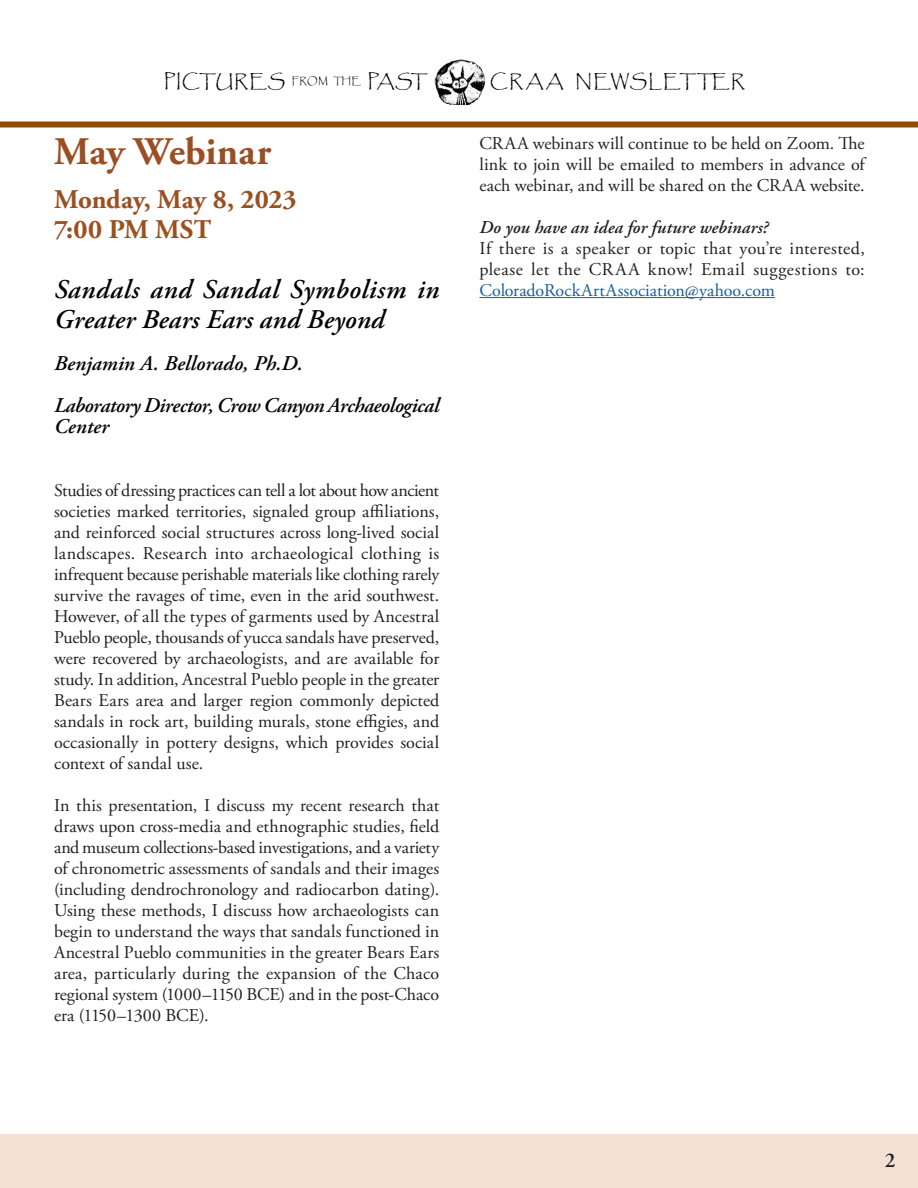
<style>
.page{position:relative;width:918px;height:1188px;background:#fff}
.page>*{position:absolute;margin:0;border:0;box-sizing:border-box;transform-origin:0 0}
.Head1{font:700 39px "Adobe Garamond Pro";color:#9b4e22}
.Head1-2{font:italic 600 27px/30px "Adobe Garamond Pro";letter-spacing:.01em;color:#040503}
.Head1-3{font:700 27px "Adobe Garamond Pro";letter-spacing:-.005em;color:#9b5022}
.Head1-4{font:italic 600 21px/21px "Adobe Garamond Pro";letter-spacing:-.015em;color:#040503}
.Head1-5{font:italic 600 21px "Adobe Garamond Pro";letter-spacing:.005em;color:#040503}
.t1{font:600 21px "Adobe Garamond Pro";color:#231f20}
.MainText{font:18px/21px "Adobe Garamond Pro";color:#231f20;text-align:justify}
.MainText-2{font:italic 600 18px "Adobe Garamond Pro";letter-spacing:.005em;color:#231f20}
.Head1-6{font:18px "Papyrus";letter-spacing:.03em;color:#000}
.Head1-7{font:18px "Papyrus";letter-spacing:.055em;color:#000}
.s1{font-size:9.6px}
.s2{color:#175d9e}
</style>
<div class="page">
<div style="left:3px;top:1137px;width:912px;height:48px;background:#f3e0d3"></div>
<div style="left:0;top:1134px;width:918px;height:54px;border:6px solid #f3e0d3"></div>
<div style="left:0;top:122px;width:918px;height:6px;background:#904d00"></div>
<img style="left:434px;top:59px;width:52px;height:46px">
<hr style="left:479px;top:297px;width:296px;height:1px;background:#175d9e">
<p class="Head1-6" style="left:164px;top:70px;width:266px">PICTURES <span class="s1">FROM THE</span> PAST</p>
<p class="Head1-7" style="left:490px;top:70px;width:257px">CRAA NEWSLETTER</p>
<p class="Head1" style="left:54px;top:129px;width:219px">May Webinar</p>
<p class="Head1-3" style="left:54px;top:183px;width:244px">Monday, May 8, 2023</p>
<p class="Head1-3" style="left:54px;top:213px;width:159px">7:00 PM MST</p>
<p class="Head1-2" style="left:54px;top:274px;width:387px">Sandals and Sandal Symbolism in<br>Greater Bears Ears and Beyond</p>
<p class="Head1-5" style="left:54px;top:351px;width:250px">Benjamin A. Bellorado, Ph.D.</p>
<p class="Head1-4" style="left:54px;top:395px;width:387px">Laboratory Director, Crow Canyon Archaeological<br>Center</p>
<p class="MainText" style="left:54px;top:480px;width:387px">Studies of dressing practices can tell a lot about how ancient societies marked territories, signaled group affiliations, and reinforced social structures across long-lived social landscapes. Research into archaeological clothing is infrequent because perishable materials like clothing rarely survive the ravages of time, even in the arid southwest.<br>However, of all the types of garments used by Ancestral Pueblo people, thousands of yucca sandals have preserved, were recovered by archaeologists, and are available for study. In addition, Ancestral Pueblo people in the greater Bears Ears area and larger region commonly depicted sandals in rock art, building murals, stone effigies, and occasionally in pottery designs, which provides social context of sandal use.</p>
<p class="MainText" style="left:54px;top:795px;width:387px">In this presentation, I discuss my recent research that draws upon cross-media and ethnographic studies, field and museum collections-based investigations, and a variety of chronometric assessments of sandals and their images (including dendrochronology and radiocarbon dating).<br>Using these methods, I discuss how archaeologists can begin to understand the ways that sandals functioned in Ancestral Pueblo communities in the greater Bears Ears area, particularly during the expansion of the Chaco regional system (1000–1150 BCE) and in the post-Chaco era (1150–1300 BCE).</p>
<p class="MainText" style="left:479px;top:133px;width:387px">CRAA webinars will continue to be held on Zoom. The link to join will be emailed to members in advance of each webinar, and will be shared on the CRAA website.</p>
<p class="MainText-2" style="left:479px;top:217px;width:291px">Do you have an idea for future webinars?</p>
<p class="MainText" style="left:479px;top:238px;width:387px">If there is a speaker or topic that you’re interested, please let the CRAA know! Email suggestions to:<br><span class="s2">ColoradoRockArtAssociation@yahoo.com</span></p>
<p class="t1" style="left:885px;top:1148px;width:12px">2</p>
</div>
